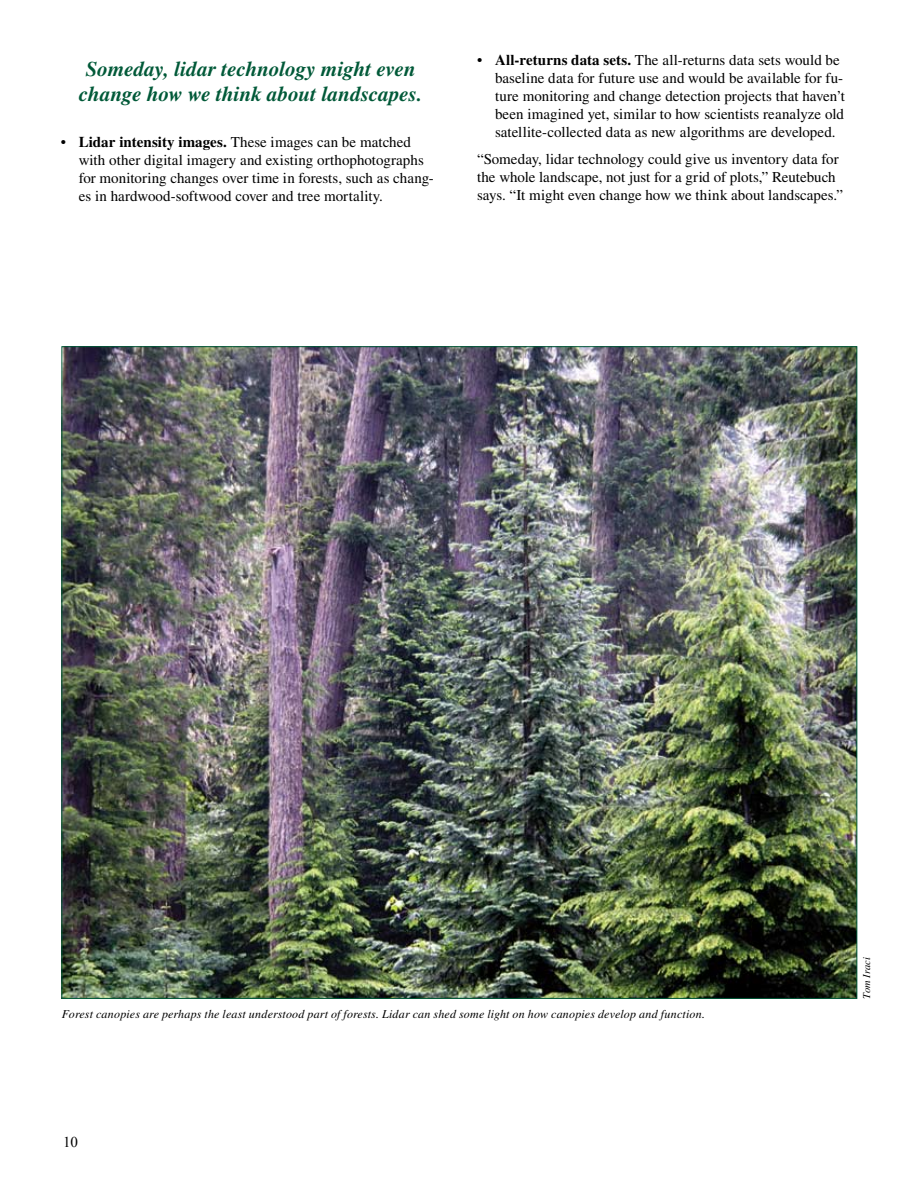
<style>
.page{position:relative;width:918px;height:1188px;background:#fff}
.page>*{position:absolute;margin:0;border:0;box-sizing:border-box;transform-origin:0 0}
.t1{font:italic 700 21px/25.5px "Times LT Std";color:#005938;text-align:center}
.t2{font:15px/18px "Times LT Std";color:#000}
.t3{font:15px "Times New Roman";color:#000}
.t4{font:italic 12px "Times LT Std";letter-spacing:.015em;color:#000}
.t5{font:italic 10.5px "Times LT Std";color:#000}
.s1{font-weight:700}
</style>
<div class="page">
<img style="left:64px;top:348px;width:791px;height:649px">
<h1 class="t1" style="left:79px;top:55px;width:345px">Someday, lidar technology might even change how we think about landscapes.</h1>
<p class="t2" style="left:79px;top:133px;width:357px;text-indent:-18px">• <span class="s1">Lidar intensity images.</span> These images can be matched with other digital imagery and existing orthophotographs for monitoring changes over time in forests, such as chang&shy;es in hardwood-softwood cover and tree mortality.</p>
<p class="t2" style="left:495px;top:51px;width:352px;text-indent:-18px">• <span class="s1">All-returns data sets.</span> The all-returns data sets would be baseline data for future use and would be available for fu&shy;ture monitoring and change detection projects that haven’t been imagined yet, similar to how scientists reanalyze old satellite-collected data as new algorithms are developed.</p>
<p class="t2" style="left:477px;top:150px;width:368px">“Someday, lidar technology could give us inventory data for the whole landscape, not just for a grid of plots,” Reutebuch says. “It might even change how we think about landscapes.”</p>
<p class="t4" style="left:62px;top:1007px;width:645px">Forest canopies are perhaps the least understood part of forests. Lidar can shed some light on how canopies develop and function.</p>
<p class="t3" style="left:63px;top:1132px;width:16px">10</p>
<p class="t5" style="left:861px;top:999px;width:43px;rotate:-90deg">Tom Iraci</p>
</div>
